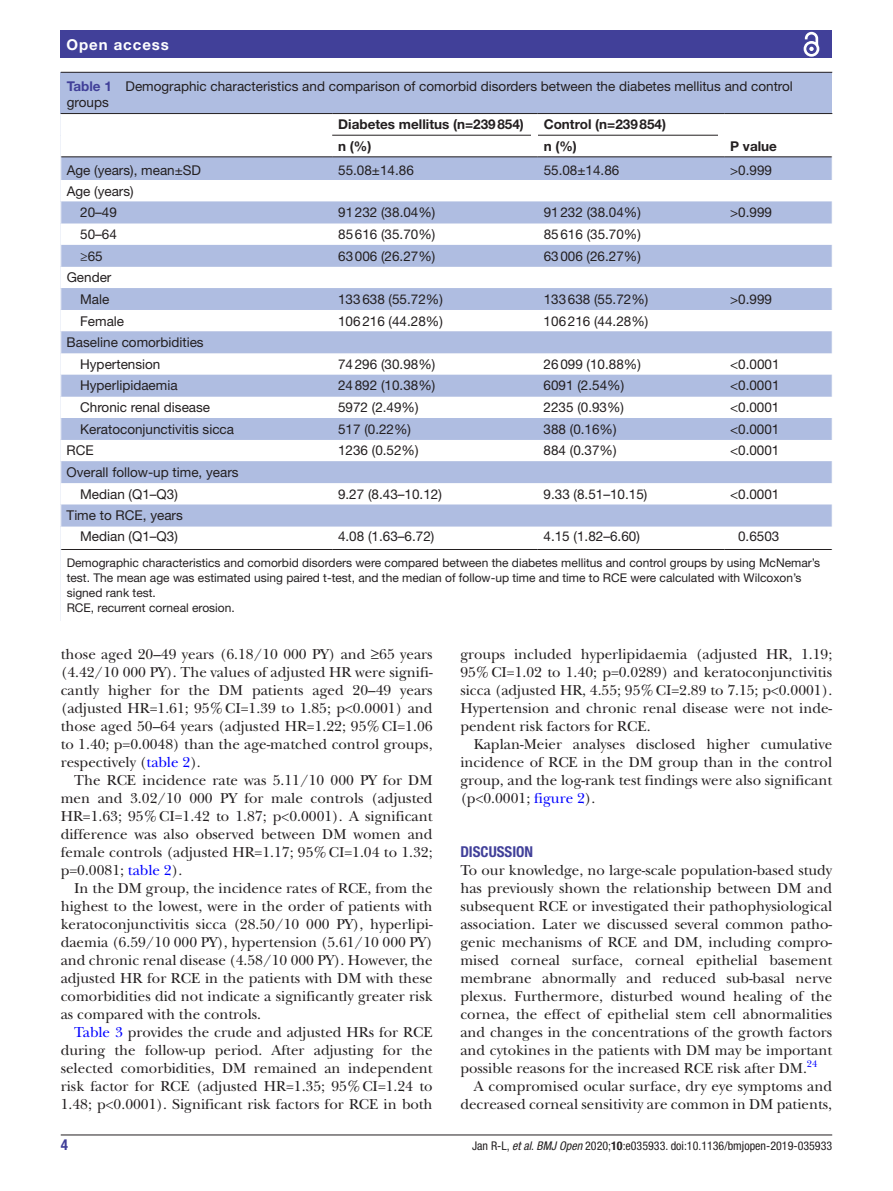
<style>
.page{position:relative;width:893px;height:1191px;background:#fff}
.page>*{position:absolute;margin:0;border:0;box-sizing:border-box;transform-origin:0 0}
.t1{font:15px/18px "New Baskerville";color:#231f20;text-align:justify}
.t2{font:700 condensed 15px "Helvetica Neue LT Std";color:#414099}
.t3{font:700 15px "Helvetica Neue LT Std";letter-spacing:.065em;color:#fff}
.t4{font:13.5px/21.6px "Helvetica Neue LT Std";color:#231f20}
.t5{font:700 13.5px "Helvetica Neue LT Std";color:#231f20}
.t6{font:12px/15px "Helvetica Neue LT Std";color:#231f20}
.t7{font:condensed 12px "Helvetica Neue LT Std";color:#231f20}
.t8{font:9.9px "New Baskerville";color:#00f}
.s1{font-weight:700;color:#414099}
.s2{color:#00f}
.s3{font-style:italic}
.s4{font-weight:700}
</style>
<div class="page">
<hr style="left:61px;top:1134px;width:771px;height:1px;background:#231f20">
<div style="left:61px;top:31px;width:771px;height:27px;background:#414099"></div>
<svg style="left:803px;top:31px;width:17px;height:26px"></svg>
<div style="left:61px;top:73px;width:771px;height:548px;background:#afbde1"></div>
<hr style="left:61px;top:72px;width:771px;height:1px;background:#231f20">
<div style="left:61px;top:114px;width:771px;height:507px;background:#fff"></div>
<svg style="left:61px;top:157px;width:771px;height:369px"></svg>
<hr style="left:61px;top:156px;width:271px;height:1px;background:#231f20">
<hr style="left:724px;top:156px;width:108px;height:1px;background:#231f20">
<hr style="left:61px;top:113px;width:271px;height:1px;background:#231f20">
<hr style="left:332px;top:113px;width:206px;height:1px;background:#231f20">
<hr style="left:538px;top:113px;width:186px;height:1px;background:#231f20">
<hr style="left:724px;top:113px;width:108px;height:1px;background:#231f20">
<hr style="left:332px;top:135px;width:206px;height:1px;background:#231f20">
<hr style="left:332px;top:156px;width:206px;height:1px;background:#231f20">
<hr style="left:538px;top:135px;width:186px;height:1px;background:#231f20">
<hr style="left:538px;top:156px;width:186px;height:1px;background:#231f20">
<hr style="left:332px;top:549px;width:206px;height:1px;background:#231f20">
<hr style="left:538px;top:549px;width:186px;height:1px;background:#231f20">
<hr style="left:724px;top:549px;width:108px;height:1px;background:#231f20">
<hr style="left:61px;top:549px;width:271px;height:1px;background:#231f20">
<svg style="left:60px;top:114px;width:1px;height:435px"></svg>
<hr style="left:67px;top:596px;width:765px;height:2px;background:#fff">
<hr style="left:67px;top:611px;width:765px;height:2px;background:#fff">
<svg style="left:532px;top:133px;width:6px;height:4px"></svg>
<svg style="left:718px;top:133px;width:6px;height:4px"></svg>
<p class="t3" style="left:66px;top:35px;width:104px">Open access</p>
<p class="t4" style="left:67px;top:77px;width:728px;line-height:16.5px"><span class="s1">Table 1</span> Demographic characteristics and comparison of comorbid disorders between the diabetes mellitus and control groups</p>
<p class="t5" style="left:338px;top:116px;width:187px">Diabetes mellitus (n=239854)</p>
<p class="t5" style="left:544px;top:116px;width:124px">Control (n=239854)</p>
<p class="t5" style="left:338px;top:138px;width:35px">n (%)</p>
<p class="t5" style="left:544px;top:138px;width:35px">n (%)</p>
<p class="t5" style="left:730px;top:138px;width:48px">P value</p>
<p class="t4" style="left:67px;top:160px;width:136px">Age (years), mean±SD</p>
<p class="t4" style="left:338px;top:160px;width:77px">55.08±14.86</p>
<p class="t4" style="left:544px;top:160px;width:77px">55.08±14.86</p>
<p class="t4" style="left:730px;top:160px;width:43px">&gt;0.999</p>
<p class="t4" style="left:67px;top:180px;width:68px;text-align:center">Age (years)<br>20–49</p>
<p class="t4" style="left:338px;top:201px;width:99px">91232 (38.04%)</p>
<p class="t4" style="left:544px;top:201px;width:99px">91232 (38.04%)</p>
<p class="t4" style="left:730px;top:201px;width:43px">&gt;0.999</p>
<p class="t4" style="left:80px;top:223px;width:38px">50–64</p>
<p class="t4" style="left:338px;top:223px;width:99px">85616 (35.70%)</p>
<p class="t4" style="left:544px;top:223px;width:99px">85616 (35.70%)</p>
<p class="t4" style="left:80px;top:245px;width:24px">≥65</p>
<p class="t4" style="left:338px;top:245px;width:99px">63006 (26.27%)</p>
<p class="t4" style="left:544px;top:245px;width:99px">63006 (26.27%)</p>
<p class="t4" style="left:67px;top:266px;width:46px;text-align:right">Gender<br>Male</p>
<p class="t4" style="left:338px;top:288px;width:106px">133638 (55.72%)</p>
<p class="t4" style="left:544px;top:288px;width:106px">133638 (55.72%)</p>
<p class="t4" style="left:730px;top:288px;width:43px">&gt;0.999</p>
<p class="t4" style="left:80px;top:310px;width:46px">Female</p>
<p class="t4" style="left:338px;top:310px;width:106px">106216 (44.28%)</p>
<p class="t4" style="left:544px;top:310px;width:106px">106216 (44.28%)</p>
<p class="t4" style="left:80px;top:331px;width:125px;text-indent:-14px">Baseline comorbidities<br>Hypertension</p>
<p class="t4" style="left:338px;top:353px;width:99px">74296 (30.98%)</p>
<p class="t4" style="left:544px;top:353px;width:99px">26099 (10.88%)</p>
<p class="t4" style="left:730px;top:353px;width:51px">&lt;0.0001</p>
<p class="t4" style="left:80px;top:375px;width:99px">Hyperlipidaemia</p>
<p class="t4" style="left:338px;top:375px;width:99px">24892 (10.38%)</p>
<p class="t4" style="left:544px;top:375px;width:82px">6091 (2.54%)</p>
<p class="t4" style="left:730px;top:375px;width:51px">&lt;0.0001</p>
<p class="t4" style="left:80px;top:396px;width:132px">Chronic renal disease</p>
<p class="t4" style="left:338px;top:396px;width:82px">5972 (2.49%)</p>
<p class="t4" style="left:544px;top:396px;width:82px">2235 (0.93%)</p>
<p class="t4" style="left:730px;top:396px;width:51px">&lt;0.0001</p>
<p class="t4" style="left:80px;top:418px;width:156px">Keratoconjunctivitis sicca</p>
<p class="t4" style="left:338px;top:418px;width:75px">517 (0.22%)</p>
<p class="t4" style="left:544px;top:418px;width:75px">388 (0.16%)</p>
<p class="t4" style="left:730px;top:418px;width:51px">&lt;0.0001</p>
<p class="t4" style="left:67px;top:439px;width:29px">RCE</p>
<p class="t4" style="left:338px;top:439px;width:82px">1236 (0.52%)</p>
<p class="t4" style="left:544px;top:439px;width:75px">884 (0.37%)</p>
<p class="t4" style="left:730px;top:439px;width:51px">&lt;0.0001</p>
<p class="t4" style="left:80px;top:461px;width:160px;text-indent:-14px">Overall follow-up time, years<br>Median (Q1–Q3)</p>
<p class="t4" style="left:338px;top:483px;width:105px">9.27 (8.43–10.12)</p>
<p class="t4" style="left:544px;top:483px;width:105px">9.33 (8.51–10.15)</p>
<p class="t4" style="left:730px;top:483px;width:51px">&lt;0.0001</p>
<p class="t4" style="left:80px;top:505px;width:104px;line-height:20.1px;text-indent:-14px">Time to RCE, years<br>Median (Q1–Q3)</p>
<p class="t4" style="left:338px;top:525px;width:98px">4.08 (1.63–6.72)</p>
<p class="t4" style="left:544px;top:525px;width:98px">4.15 (1.82–6.60)</p>
<p class="t4" style="left:738px;top:525px;width:43px">0.6503</p>
<p class="t6" style="left:67px;top:555px;width:755px">Demographic characteristics and comorbid disorders were compared between the diabetes mellitus and control groups by using McNemar’s test. The mean age was estimated using paired t-test, and the median of follow-up time and time to RCE were calculated with Wilcoxon’s signed rank test.<br>RCE, recurrent corneal erosion.</p>
<p class="t1" style="left:61px;top:645px;width:373px">those aged 20–49 years (6.18/10 000 PY) and ≥65 years (4.42/10 000 PY). The values of adjusted HR were signifi&shy;cantly higher for the DM patients aged 20–49 years (adjusted HR=1.61; 95%CI=1.39 to 1.85; p&lt;0.0001) and those aged 50–64 years (adjusted HR=1.22; 95%CI=1.06 to 1.40; p=0.0048) than the age-matched control groups, respectively (<span class="s2">table 2</span>).</p>
<p class="t1" style="left:61px;top:771px;width:373px;text-indent:14px">The RCE incidence rate was 5.11/10 000 PY for DM men and 3.02/10 000 PY for male controls (adjusted HR=1.63; 95%CI=1.42 to 1.87; p&lt;0.0001). A significant difference was also observed between DM women and female controls (adjusted HR=1.17; 95%CI=1.04 to 1.32; p=0.0081; <span class="s2">table 2</span>).</p>
<p class="t1" style="left:61px;top:879px;width:373px;text-indent:14px">In the DM group, the incidence rates of RCE, from the highest to the lowest, were in the order of patients with keratoconjunctivitis sicca (28.50/10 000 PY), hyperlipi&shy;daemia (6.59/10 000 PY), hypertension (5.61/10 000 PY) and chronic renal disease (4.58/10 000 PY). However, the adjusted HR for RCE in the patients with DM with these comorbidities did not indicate a significantly greater risk as compared with the controls.</p>
<p class="t1" style="left:61px;top:1023px;width:373px;text-indent:14px"><span class="s2">Table 3</span> provides the crude and adjusted HRs for RCE during the follow-up period. After adjusting for the selected comorbidities, DM remained an independent risk factor for RCE (adjusted HR=1.35; 95%CI=1.24 to 1.48; p&lt;0.0001). Significant risk factors for RCE in both</p>
<p class="t1" style="left:460px;top:645px;width:373px">groups included hyperlipidaemia (adjusted HR, 1.19; 95%CI=1.02 to 1.40; p=0.0289) and keratoconjunctivitis sicca (adjusted HR, 4.55; 95%CI=2.89 to 7.15; p&lt;0.0001).<br>Hypertension and chronic renal disease were not inde&shy;pendent risk factors for RCE.</p>
<p class="t1" style="left:460px;top:735px;width:373px;text-indent:13px">Kaplan-Meier analyses disclosed higher cumulative incidence of RCE in the DM group than in the control group, and the log-rank test findings were also significant (p&lt;0.0001; <span class="s2">figure 2</span>).</p>
<p class="t2" style="left:460px;top:843px;width:74px">DISCUSSION</p>
<p class="t1" style="left:460px;top:861px;width:373px">To our knowledge, no large-scale population-based study has previously shown the relationship between DM and subsequent RCE or investigated their pathophysiological association. Later we discussed several common patho&shy;genic mechanisms of RCE and DM, including compro&shy;mised corneal surface, corneal epithelial basement membrane abnormally and reduced sub-basal nerve plexus. Furthermore, disturbed wound healing of the cornea, the effect of epithelial stem cell abnormalities and changes in the concentrations of the growth factors and cytokines in the patients with DM may be important possible reasons for the increased RCE risk after DM.</p>
<p class="t8" style="left:807px;top:1057px;width:12px">24</p>
<p class="t1" style="left:460px;top:1077px;width:373px;text-align:right">A compromised ocular surface, dry eye symptoms and decreased corneal sensitivity are common in DM patients,</p>
<p class="t2" style="left:61px;top:1135px;width:9px">4</p>
<p class="t7" style="left:472px;top:1138px;width:362px">Jan R-L, <span class="s3">et al</span>. <span class="s3">BMJ Open</span> 2020;<span class="s4">10</span>:e035933. doi:10.1136/bmjopen-2019-035933</p>
</div>
